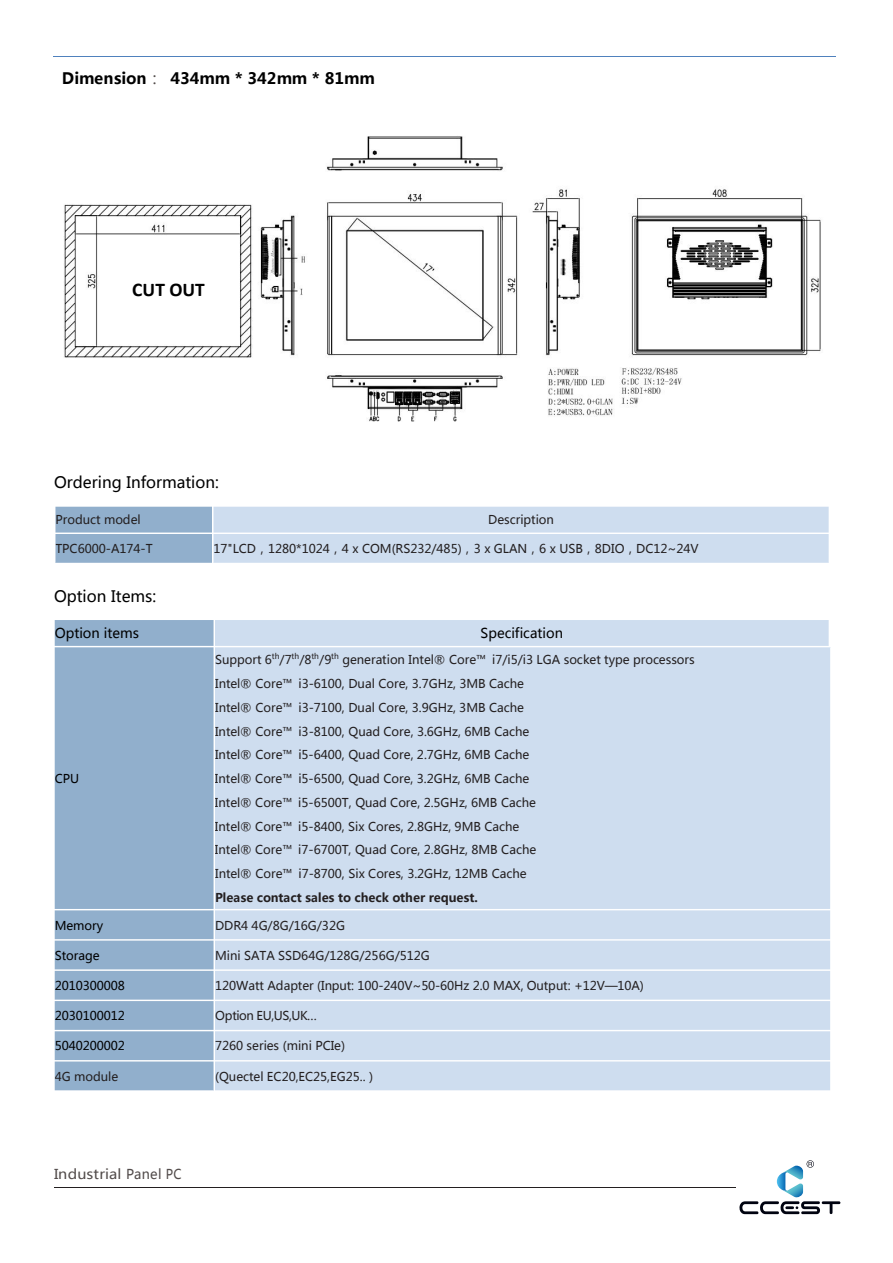
<style>
.page{position:relative;width:893px;height:1263px;background:#fff}
.page>*{position:absolute;margin:0;border:0;box-sizing:border-box;transform-origin:0 0}
.t1{font:700 19.35px "Calibri";color:#000}
.t2{font:15.6px "Microsoft Ya Hei";color:#000}
.t3{font:700 15.6px "Microsoft Ya Hei";letter-spacing:.005em;color:#000}
.t4{font:13.5px "Microsoft Ya Hei";color:#000}
.t5{font:13.5px "Microsoft Ya Hei";letter-spacing:.01em;color:#524c4b;scale:1.1 1}
.t6{font:12.15px/23.7px "Microsoft Ya Hei";letter-spacing:-.005em;color:#231f20}
.t7{font:12.15px "Microsoft Ya Hei";letter-spacing:-.005em;color:#000}
.t8{font:700 12.15px "Microsoft Ya Hei";color:#231f20}
.t9{font:12.15px "Microsoft Ya Hei";letter-spacing:-.03em;color:#231f20}
.s1{font-weight:400;color:#524c4b}
</style>
<div class="page">
<svg style="left:739px;top:1160px;width:102px;height:54px"></svg>
<hr style="left:54px;top:1187px;width:682px;height:1px;background:#231f20">
<img style="left:63px;top:136px;width:758px;height:286px">
<div style="left:55px;top:507px;width:157px;height:26px;background:#91afcc"></div>
<div style="left:213px;top:507px;width:616px;height:26px;background:#ceddef"></div>
<div style="left:55px;top:534px;width:157px;height:29px;background:#91afcc"></div>
<div style="left:213px;top:534px;width:616px;height:29px;background:#ceddef"></div>
<div style="left:55px;top:620px;width:159px;height:26px;background:#91afcc"></div>
<div style="left:215px;top:620px;width:614px;height:26px;background:#ceddef"></div>
<div style="left:55px;top:647px;width:159px;height:262px;background:#91afcc"></div>
<div style="left:215px;top:647px;width:615px;height:262px;background:#ceddef"></div>
<div style="left:55px;top:910px;width:159px;height:29px;background:#91afcc"></div>
<div style="left:215px;top:910px;width:615px;height:29px;background:#ceddef"></div>
<div style="left:55px;top:940px;width:159px;height:29px;background:#91afcc"></div>
<div style="left:215px;top:940px;width:615px;height:29px;background:#ceddef"></div>
<div style="left:55px;top:971px;width:159px;height:29px;background:#91afcc"></div>
<div style="left:215px;top:971px;width:615px;height:29px;background:#ceddef"></div>
<div style="left:55px;top:1001px;width:159px;height:29px;background:#91afcc"></div>
<div style="left:215px;top:1001px;width:615px;height:29px;background:#ceddef"></div>
<div style="left:55px;top:1031px;width:159px;height:29px;background:#91afcc"></div>
<div style="left:215px;top:1031px;width:615px;height:29px;background:#ceddef"></div>
<div style="left:55px;top:1061px;width:159px;height:29px;background:#91afcc"></div>
<div style="left:215px;top:1061px;width:615px;height:29px;background:#ceddef"></div>
<hr style="left:53px;top:939px;width:779px;height:2px;background:#fff">
<hr style="left:53px;top:56px;width:782px;height:1px;background:#4f81bd">
<div style="left:122px;top:253px;width:97px;height:51px;background:#fff"></div>
<p class="t3" style="left:62px;top:67px;width:314px">Dimension<span class="s1">：</span> 434mm * 342mm * 81mm</p>
<h1 class="t1" style="left:132px;top:277px;width:74px">CUT OUT</h1>
<p class="t2" style="left:54px;top:472px;width:167px">Ordering Information:</p>
<p class="t6" style="left:55px;top:508px;width:87px">Product model</p>
<p class="t6" style="left:488px;top:508px;width:67px">Description</p>
<p class="t6" style="left:55px;top:536px;width:99px">TPC6000-A174-T</p>
<p class="t6" style="left:213px;top:536px;width:487px">17"LCD，1280*1024，4 x COM(RS232/485)，3 x GLAN，6 x USB，8DIO，DC12~24V</p>
<p class="t2" style="left:54px;top:585px;width:104px">Option Items:</p>
<p class="t4" style="left:55px;top:624px;width:86px">Option items</p>
<p class="t4" style="left:481px;top:624px;width:84px">Specification</p>
<p class="t7" style="left:55px;top:770px;width:26px">CPU</p>
<p class="t6" style="left:215px;top:648px;width:481px">Support 6<sup>th</sup>/7<sup>th</sup>/8<sup>th</sup>/9<sup>th</sup> generation Intel® Core™ i7/i5/i3 LGA socket type processors Intel® Core™ i3-6100, Dual Core, 3.7GHz, 3MB Cache<br>Intel® Core™ i3-7100, Dual Core, 3.9GHz, 3MB Cache<br>Intel® Core™ i3-8100, Quad Core, 3.6GHz, 6MB Cache<br>Intel® Core™ i5-6400, Quad Core, 2.7GHz, 6MB Cache<br>Intel® Core™ i5-6500, Quad Core, 3.2GHz, 6MB Cache<br>Intel® Core™ i5-6500T, Quad Core, 2.5GHz, 6MB Cache<br>Intel® Core™ i5-8400, Six Cores, 2.8GHz, 9MB Cache<br>Intel® Core™ i7-6700T, Quad Core, 2.8GHz, 8MB Cache<br>Intel® Core™ i7-8700, Six Cores, 3.2GHz, 12MB Cache</p>
<p class="t8" style="left:215px;top:889px;width:264px">Please contact sales to check other request.</p>
<p class="t7" style="left:55px;top:917px;width:50px">Memory</p>
<p class="t6" style="left:215px;top:913px;width:131px">DDR4 4G/8G/16G/32G</p>
<p class="t7" style="left:55px;top:947px;width:46px">Storage</p>
<p class="t6" style="left:215px;top:943px;width:216px">Mini SATA SSD64G/128G/256G/512G</p>
<p class="t7" style="left:55px;top:977px;width:72px">2010300008</p>
<p class="t6" style="left:215px;top:973px;width:430px">120Watt Adapter (Input: 100-240V~50-60Hz 2.0 MAX, Output: +12V—10A)</p>
<p class="t7" style="left:55px;top:1008px;width:72px">2030100012</p>
<p class="t9" style="left:215px;top:1008px;width:103px">Option EU,US,UK…</p>
<p class="t7" style="left:55px;top:1038px;width:72px">5040200002</p>
<p class="t6" style="left:215px;top:1034px;width:131px">7260 series (mini PCIe)</p>
<p class="t6" style="left:55px;top:1064px;width:65px">4G module</p>
<p class="t6" style="left:215px;top:1064px;width:160px">(Quectel EC20,EC25,EG25.. )</p>
<p class="t5" style="left:54px;top:1165px;width:118px">Industrial Panel PC</p>
</div>
